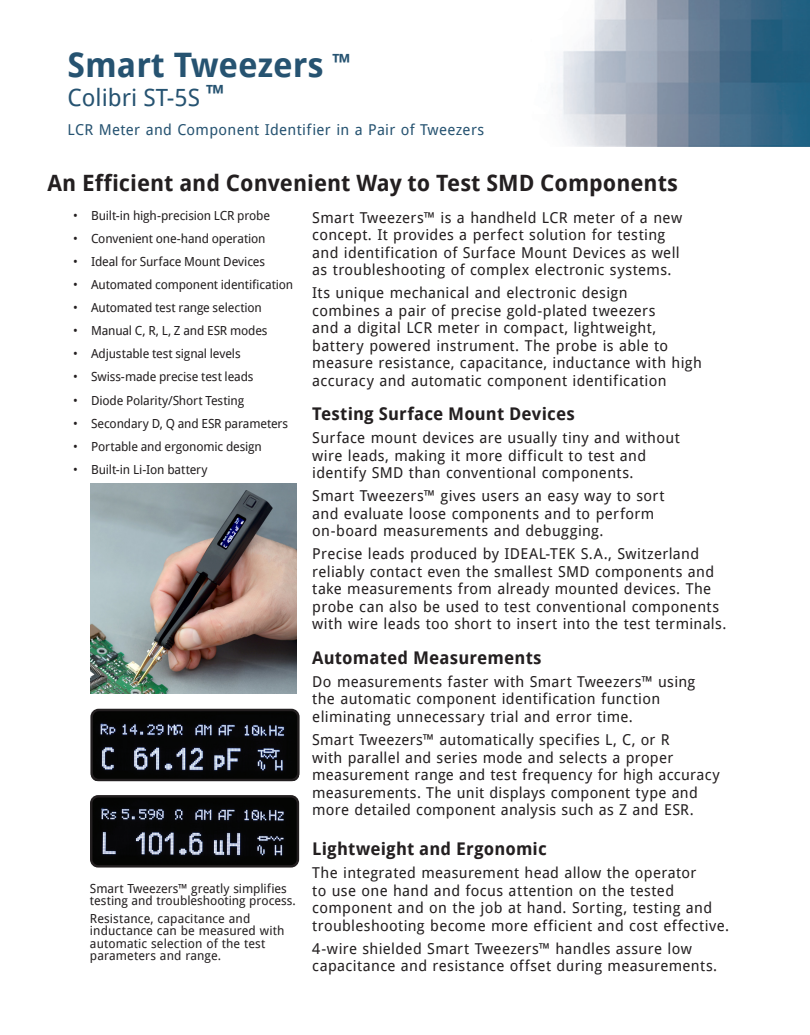
<style>
.page{position:relative;width:810px;height:1035px;background:#fff}
.page>*{position:absolute;margin:0;border:0;box-sizing:border-box;transform-origin:0 0}
.t1{font:700 33.75px "Droid Sans";color:#265371}
.t2{font:23.75px "Droid Sans";color:#265371}
.t3{font:700 22.5px "Droid Sans";color:#231f20}
.t4{font:700 17.5px "Droid Sans";letter-spacing:.01em;color:#231f20}
.Body_Main{font:15px/17.5px "Droid Sans";letter-spacing:.02em;color:#231f20}
.Body{font:15px "Droid Sans";letter-spacing:.02em;color:#265371}
.Body-2{font:12.5px/12.5px "Droid Sans";letter-spacing:-.01em;color:#231f20}
</style>
<div class="page">
<img style="left:552px;top:0;width:258px;height:146px">
<svg style="left:90px;top:709px;width:210px;height:159px;background:#323438"></svg>
<img style="left:90px;top:484px;width:207px;height:210px">
<p class="t1" style="left:68px;top:43px;width:284px">Smart Tweezers <sup>™</sup></p>
<p class="t2" style="left:68px;top:82px;width:158px">Colibri ST-5S <sup>™</sup></p>
<p class="Body" style="left:68px;top:120px;width:418px">LCR Meter and Component Identifier in a Pair of Tweezers</p>
<h1 class="t3" style="left:48px;top:169px;width:632px">An Efficient and Convenient Way to Test SMD Components</h1>
<p class="Body-2" style="left:73px;top:209px;width:199px">• Built-in high-precision LCR probe</p>
<p class="Body-2" style="left:73px;top:232px;width:194px">• Convenient one-hand operation</p>
<p class="Body-2" style="left:73px;top:255px;width:193px">• Ideal for Surface Mount Devices</p>
<p class="Body-2" style="left:73px;top:278px;width:222px">• Automated component identification</p>
<p class="Body-2" style="left:73px;top:301px;width:190px">• Automated test range selection</p>
<p class="Body-2" style="left:73px;top:325px;width:196px">• Manual C, R, L, Z and ESR modes</p>
<p class="Body-2" style="left:73px;top:348px;width:169px">• Adjustable test signal levels</p>
<p class="Body-2" style="left:73px;top:371px;width:182px">• Swiss-made precise test leads</p>
<p class="Body-2" style="left:73px;top:394px;width:173px">• Diode Polarity/Short Testing</p>
<p class="Body-2" style="left:73px;top:417px;width:217px">• Secondary D, Q and ESR parameters</p>
<p class="Body-2" style="left:73px;top:440px;width:190px">• Portable and ergonomic design</p>
<p class="Body-2" style="left:73px;top:463px;width:136px">• Built-in Li-Ion battery</p>
<p class="Body-2" style="left:90px;top:882px;width:207px">Smart Tweezers™ greatly simplifies testing and troubleshooting process.</p>
<p class="Body-2" style="left:90px;top:912px;width:196px">Resistance, capacitance and inductance can be measured with automatic selection of the test parameters and range.</p>
<p class="Body_Main" style="left:312px;top:208px;width:371px">Smart Tweezers™ is a handheld LCR meter of a new concept. It provides a perfect solution for testing and identification of Surface Mount Devices as well as troubleshooting of complex electronic systems.</p>
<p class="Body_Main" style="left:312px;top:284px;width:391px">Its unique mechanical and electronic design<br>combines a pair of precise gold-plated tweezers<br>and a digital LCR meter in compact, lightweight, battery powered instrument. The probe is able to measure resistance, capacitance, inductance with high accuracy and automatic component identification</p>
<h2 class="t4" style="left:312px;top:402px;width:264px">Testing Surface Mount Devices</h2>
<p class="Body_Main" style="left:312px;top:429px;width:369px">Surface mount devices are usually tiny and without wire leads, making it more difficult to test and identify SMD than conventional components.</p>
<p class="Body_Main" style="left:312px;top:487px;width:354px">Smart Tweezers™ gives users an easy way to sort and evaluate loose components and to perform on-board measurements and debugging.</p>
<p class="Body_Main" style="left:312px;top:545px;width:416px">Precise leads produced by IDEAL-TEK S.A., Switzerland reliably contact even the smallest SMD components and take measurements from already mounted devices. The probe can also be used to test conventional components with wire leads too short to insert into the test terminals.</p>
<h2 class="t4" style="left:312px;top:646px;width:231px">Automated Measurements</h2>
<p class="Body_Main" style="left:312px;top:673px;width:385px">Do measurements faster with Smart Tweezers™ using the automatic component identification function eliminating unnecessary trial and error time.</p>
<p class="Body_Main" style="left:312px;top:731px;width:409px">Smart Tweezers™ automatically specifies L, C, or R<br>with parallel and series mode and selects a proper measurement range and test frequency for high accuracy measurements. The unit displays component type and more detailed component analysis such as Z and ESR.</p>
<h2 class="t4" style="left:312px;top:837px;width:236px">Lightweight and Ergonomic</h2>
<p class="Body_Main" style="left:312px;top:864px;width:418px">The integrated measurement head allow the operator<br>to use one hand and focus attention on the tested component and on the job at hand. Sorting, testing and troubleshooting become more efficient and cost effective.</p>
<p class="Body_Main" style="left:312px;top:940px;width:406px">4-wire shielded Smart Tweezers™ handles assure low capacitance and resistance offset during measurements.</p>
</div>
